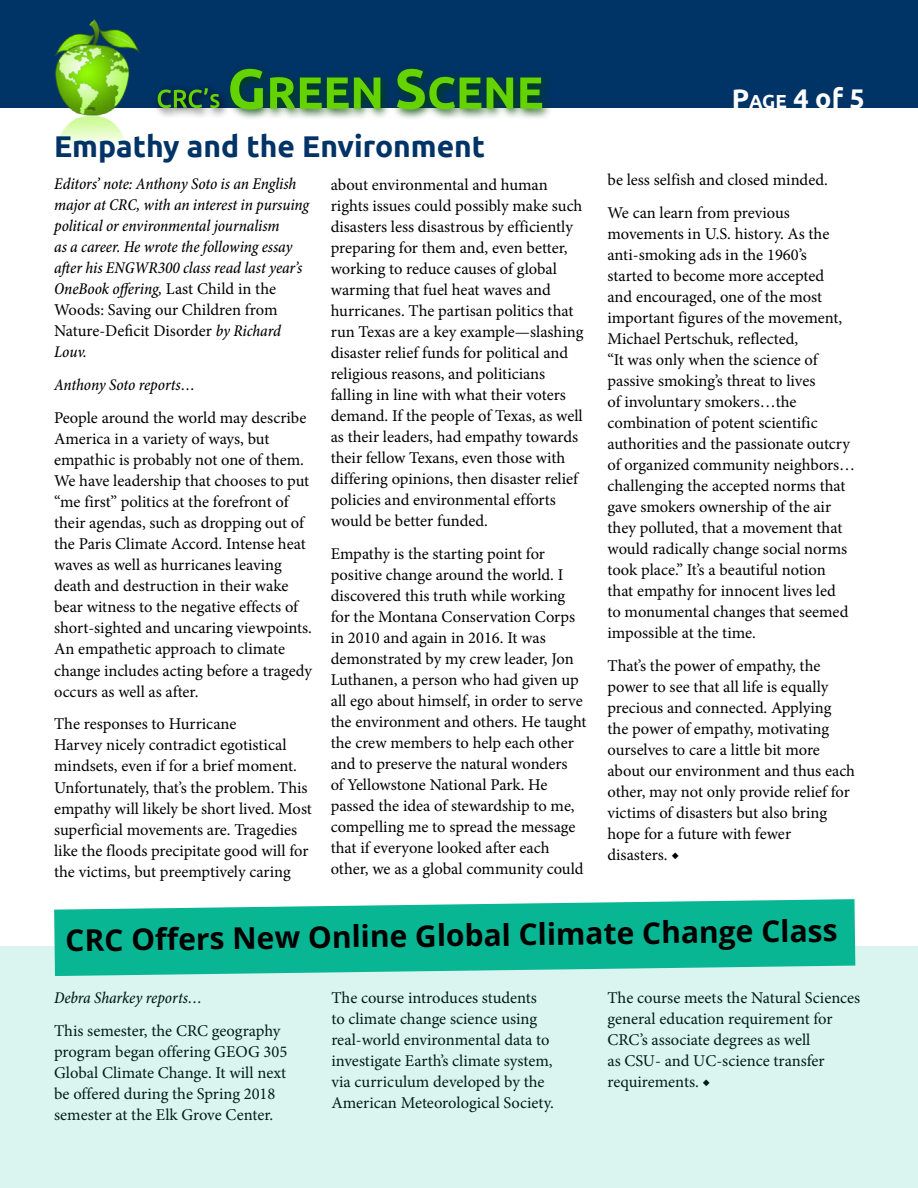
<style>
.page{position:relative;width:918px;height:1188px;background:#fff}
.page>*{position:absolute;margin:0;border:0;box-sizing:border-box;transform-origin:0 0}
.t1{font:700 30px "Open Sans";color:#000}
.t2{font:700 30px "Ubuntu";color:#036}
.t3{font:700 27px "Ubuntu";color:#fff}
.t4{font:16.5px/21px "Minion Pro";color:#000}
.t5{font:italic 500 condensed 16.5px/21px "Minion Pro";letter-spacing:-.005em;color:#000}
.s1{font-weight:400;font-style:normal;font-stretch:normal}
.s2{font-style:inherit}
.s3{font-size:18.9px}
</style>
<div class="page">
<div style="left:0;top:0;width:918px;height:108px;background:#036"></div>
<div style="left:152px;top:83px;width:78px;height:36px;background:#000;opacity:.9"></div>
<svg style="left:158px;top:88px;width:61px;height:20px"></svg>
<div style="left:224px;top:63px;width:329px;height:58px;background:#040;opacity:.9"></div>
<svg style="left:230px;top:69px;width:312px;height:41px"></svg>
<img style="left:54px;top:20px;width:104px;height:123px">
<div style="left:0;top:947px;width:918px;height:241px;background:#daf4ef"></div>
<svg style="left:54px;top:899px;width:801px;height:77px;background:#27bfa1"></svg>
<h1 class="t2" style="left:54px;top:129px;width:433px">Empathy and the Environment</h1>
<p class="t5" style="left:54px;top:174px;width:257px">Editors’ note: Anthony Soto is an English major at CRC, with an interest in pursuing political or environmental journalism<br>as a career. He wrote the following essay after his ENGWR300 class read last year’s OneBook offering, <span class="s1">Last Child in the Woods: Saving our Children from Nature-Deficit Disorder</span> by Richard Louv.</p>
<p class="t5" style="left:54px;top:375px;width:143px">Anthony Soto reports…</p>
<p class="t4" style="left:54px;top:408px;width:259px">People around the world may describe America in a variety of ways, but empathic is probably not one of them.<br>We have leadership that chooses to put “me first” politics at the forefront of their agendas, such as dropping out of the Paris Climate Accord. Intense heat waves as well as hurricanes leaving death and destruction in their wake bear witness to the negative effects of short-sighted and uncaring viewpoints.<br>An empathetic approach to climate change includes acting before a tragedy occurs as well as after.</p>
<p class="t4" style="left:54px;top:714px;width:259px">The responses to Hurricane<br>Harvey nicely contradict egotistical mindsets, even if for a brief moment.<br>Unfortunately, that’s the problem. This empathy will likely be short lived. Most superficial movements are. Tragedies like the floods precipitate good will for the victims, but preemptively caring</p>
<p class="t4" style="left:331px;top:174px;width:254px">about environmental and human rights issues could possibly make such disasters less disastrous by efficiently preparing for them and, even better, working to reduce causes of global warming that fuel heat waves and hurricanes. The partisan politics that run Texas are a key example—slashing disaster relief funds for political and religious reasons, and politicians falling in line with what their voters demand. If the people of Texas, as well as their leaders, had empathy towards their fellow Texans, even those with differing opinions, then disaster relief policies and environmental efforts would be better funded.</p>
<p class="t4" style="left:331px;top:543px;width:257px">Empathy is the starting point for positive change around the world. I discovered this truth while working for the Montana Conservation Corps in 2010 and again in 2016. It was demonstrated by my crew leader, Jon Luthanen, a person who had given up all ego about himself, in order to serve the environment and others. He taught the crew members to help each other and to preserve the natural wonders<br>of Yellowstone National Park. He passed the idea of stewardship to me, compelling me to spread the message that if everyone looked after each other, we as a global community could</p>
<h2 class="t3" style="left:732px;top:82px;width:135px"><span class="s2">P</span><span class="s3">age</span> 4 of 5</h2>
<p class="t4" style="left:607px;top:163px;width:222px;line-height:33px">be less selfish and closed minded.<br>We can learn from previous</p>
<p class="t4" style="left:607px;top:223px;width:249px">movements in U.S. history. As the anti-smoking ads in the 1960’s started to become more accepted<br>and encouraged, one of the most important figures of the movement, Michael Pertschuk, reflected,<br>“It was only when the science of passive smoking’s threat to lives<br>of involuntary smokers…the combination of potent scientific authorities and the passionate outcry of organized community neighbors… challenging the accepted norms that gave smokers ownership of the air they polluted, that a movement that would radically change social norms took place.” It’s a beautiful notion that empathy for innocent lives led<br>to monumental changes that seemed impossible at the time.</p>
<p class="t4" style="left:607px;top:655px;width:249px">That’s the power of empathy, the power to see that all life is equally precious and connected. Applying the power of empathy, motivating ourselves to care a little bit more about our environment and thus each other, may not only provide relief for victims of disasters but also bring hope for a future with fewer disasters. ◆</p>
<h1 class="t1" style="left:65px;top:921px;width:774px;rotate:-1deg">CRC Off ers New Online Global Climate Change Class</h1>
<p class="t5" style="left:54px;top:987px;width:150px">Debra Sharkey reports…</p>
<p class="t4" style="left:54px;top:1020px;width:235px">This semester, the CRC geography program began offering GEOG 305<br>Global Climate Change. It will next be offered during the Spring 2018 semester at the Elk Grove Center.</p>
<p class="t4" style="left:331px;top:987px;width:224px">The course introduces students to climate change science using real-world environmental data to investigate Earth’s climate system, via curriculum developed by the American Meteorological Society.</p>
<p class="t4" style="left:607px;top:987px;width:254px">The course meets the Natural Sciences general education requirement for<br>CRC’s associate degrees as well<br>as CSU- and UC-science transfer requirements. ◆</p>
</div>
